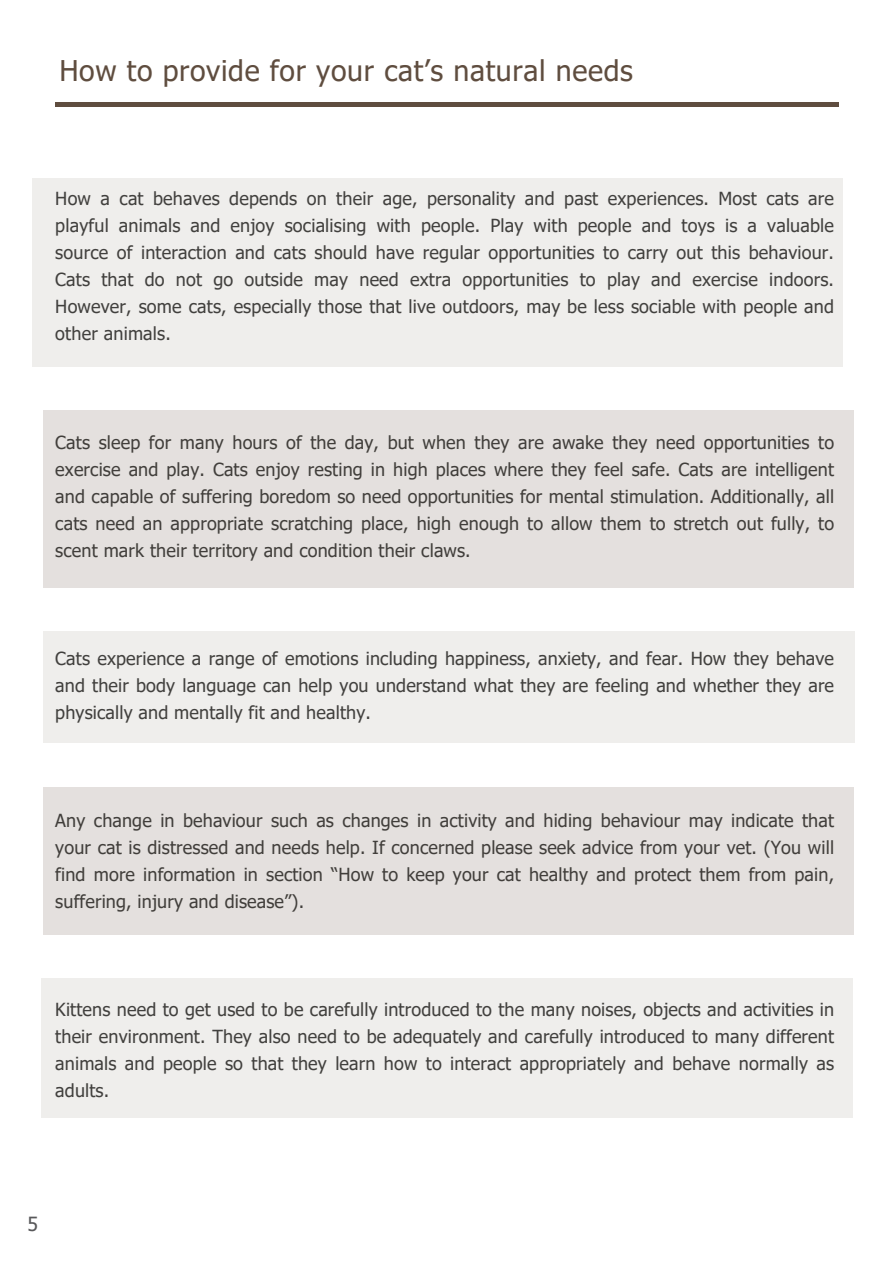
<style>
.page{position:relative;width:894px;height:1264px;background:#fff}
.page>*{position:absolute;margin:0;border:0;box-sizing:border-box;transform-origin:0 0}
.t1{font:28.5px "Tahoma";letter-spacing:.025em;color:#5f4d3f}
.t2{font:19.5px "Tahoma";color:#58585a}
.t3{font:18px/27px "Tahoma";letter-spacing:.01em;color:#3c3c3b;text-align:justify}
</style>
<div class="page">
<hr style="left:55px;top:103px;width:783px;height:4px;background:#5f4d3f">
<div style="left:33px;top:178px;width:810px;height:188px;background:#efeeec"></div>
<div style="left:43px;top:631px;width:811px;height:112px;background:#efeeec"></div>
<div style="left:41px;top:978px;width:811px;height:139px;background:#efeeec"></div>
<div style="left:43px;top:410px;width:810px;height:178px;background:#e4e0de"></div>
<div style="left:43px;top:786px;width:811px;height:148px;background:#e4e0de"></div>
<h1 class="t1" style="left:59px;top:53px;width:575px">How to provide for your cat’s natural needs</h1>
<p class="t3" style="left:55px;top:185px;width:780px">How a cat behaves depends on their age, personality and past experiences. Most cats are playful animals and enjoy socialising with people. Play with people and toys is a valuable source of interaction and cats should have regular opportunities to carry out this behaviour.<br>Cats that do not go outside may need extra opportunities to play and exercise indoors.<br>However, some cats, especially those that live outdoors, may be less sociable with people and other animals.</p>
<p class="t3" style="left:55px;top:428px;width:780px">Cats sleep for many hours of the day, but when they are awake they need opportunities to exercise and play. Cats enjoy resting in high places where they feel safe. Cats are intelligent and capable of suffering boredom so need opportunities for mental stimulation. Additionally, all cats need an appropriate scratching place, high enough to allow them to stretch out fully, to scent mark their territory and condition their claws.</p>
<p class="t3" style="left:55px;top:644px;width:780px">Cats experience a range of emotions including happiness, anxiety, and fear. How they behave and their body language can help you understand what they are feeling and whether they are physically and mentally fit and healthy.</p>
<p class="t3" style="left:55px;top:806px;width:780px">Any change in behaviour such as changes in activity and hiding behaviour may indicate that your cat is distressed and needs help. If concerned please seek advice from your vet. (You will find more information in section “How to keep your cat healthy and protect them from pain, suffering, injury and disease”).</p>
<p class="t3" style="left:55px;top:995px;width:780px">Kittens need to get used to be carefully introduced to the many noises, objects and activities in their environment. They also need to be adequately and carefully introduced to many different animals and people so that they learn how to interact appropriately and behave normally as adults.</p>
<p class="t2" style="left:27px;top:1211px;width:12px">5</p>
</div>
